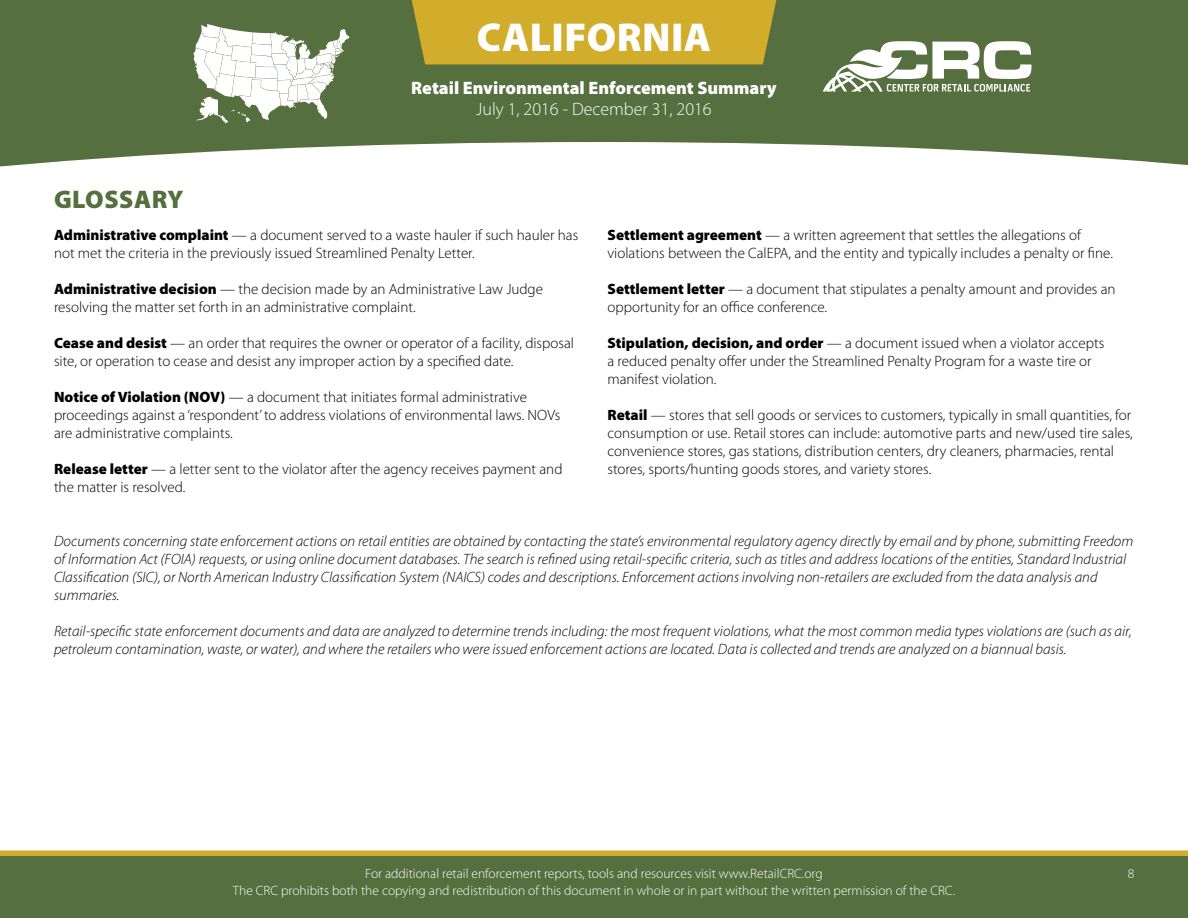
<style>
.page{position:relative;width:1188px;height:918px;background:#fff}
.page>*{position:absolute;margin:0;border:0;box-sizing:border-box;transform-origin:0 0}
.t1{font:900 40.5px "Myriad Pro";letter-spacing:.01em;color:#fff}
.t2{font:900 25.5px "Myriad Pro";letter-spacing:.02em;color:#556f3e}
.t3{font:900 18px "Myriad Pro";color:#fff}
.t4{font:300 18px "Myriad Pro";color:#fff}
.t5{font:300 15px/18px "Myriad Pro";color:#000}
.t6{font:italic 300 15px/18px "Myriad Pro";color:#000}
.t7{font:300 13.5px/16.5px "Myriad Pro";color:#fff;text-align:center}
.s1{font-weight:900}
</style>
<div class="page">
<div style="left:0;top:850px;width:1188px;height:6px;background:#d2ac2b"></div>
<div style="left:0;top:856px;width:1188px;height:62px;background:#556f3e"></div>
<svg style="left:0;top:155px;width:1188px;height:12px"></svg>
<div style="left:0;top:0;width:1188px;height:155px;background:#556f3e"></div>
<svg style="left:823px;top:41px;width:209px;height:51px"></svg>
<svg style="left:393px;top:0;width:402px;height:69px;background:#baa02e"></svg>
<svg style="left:193px;top:24px;width:156px;height:99px"></svg>
<h1 class="t1" style="left:477px;top:15px;width:236px">CALIFORNIA</h1>
<p class="t3" style="left:411px;top:78px;width:367px">Retail Environmental Enforcement Summary</p>
<p class="t4" style="left:476px;top:100px;width:237px">July 1, 2016 - December 31, 2016</p>
<h2 class="t2" style="left:54px;top:185px;width:131px">GLOSSARY</h2>
<p class="t5" style="left:54px;top:226px;width:526px"><span class="s1">Administrative complaint</span> — a document served to a waste hauler if such hauler has not met the criteria in the previously issued Streamlined Penalty Letter.</p>
<p class="t5" style="left:54px;top:280px;width:491px"><span class="s1">Administrative decision</span> — the decision made by an Administrative Law Judge resolving the matter set forth in an administrative complaint.</p>
<p class="t5" style="left:54px;top:334px;width:522px"><span class="s1">Cease and desist</span> — an order that requires the owner or operator of a facility, disposal site, or operation to cease and desist any improper action by a specified date.</p>
<p class="t5" style="left:54px;top:388px;width:508px"><span class="s1">Notice of Violation (NOV)</span> — a document that initiates formal administrative proceedings against a ‘respondent’ to address violations of environmental laws. NOVs are administrative complaints.</p>
<p class="t5" style="left:54px;top:460px;width:510px"><span class="s1">Release letter</span> — a letter sent to the violator after the agency receives payment and the matter is resolved.</p>
<p class="t5" style="left:608px;top:226px;width:507px"><span class="s1">Settlement agreement</span> — a written agreement that settles the allegations of violations between the CalEPA, and the entity and typically includes a penalty or fine.</p>
<p class="t5" style="left:608px;top:280px;width:510px"><span class="s1">Settlement letter</span> — a document that stipulates a penalty amount and provides an opportunity for an office conference.</p>
<p class="t5" style="left:608px;top:334px;width:498px"><span class="s1">Stipulation, decision, and order</span> — a document issued when a violator accepts a reduced penalty offer under the Streamlined Penalty Program for a waste tire or manifest violation.</p>
<p class="t5" style="left:608px;top:406px;width:527px"><span class="s1">Retail</span> — stores that sell goods or services to customers, typically in small quantities, for consumption or use. Retail stores can include: automotive parts and new/used tire sales, convenience stores, gas stations, distribution centers, dry cleaners, pharmacies, rental stores, sports/hunting goods stores, and variety stores.</p>
<p class="t6" style="left:54px;top:532px;width:1081px">Documents concerning state enforcement actions on retail entities are obtained by contacting the state’s environmental regulatory agency directly by email and by phone, submitting Freedom of Information Act (FOIA) requests, or using online document databases. The search is refined using retail-specific criteria, such as titles and address locations of the entities, Standard Industrial Classification (SIC), or North American Industry Classification System (NAICS) codes and descriptions. Enforcement actions involving non-retailers are excluded from the data analysis and summaries.</p>
<p class="t6" style="left:54px;top:622px;width:1079px">Retail-specific state enforcement documents and data are analyzed to determine trends including: the most frequent violations, what the most common media types violations are (such as air, petroleum contamination, waste, or water), and where the retailers who were issued enforcement actions are located. Data is collected and trends are analyzed on a biannual basis.</p>
<p class="t7" style="left:233px;top:866px;width:724px">For additional retail enforcement reports, tools and resources visit www.RetailCRC.org<br>The CRC prohibits both the copying and redistribution of this document in whole or in part without the written permission of the CRC.</p>
<p class="t7" style="left:1128px;top:866px;width:8px">8</p>
</div>
